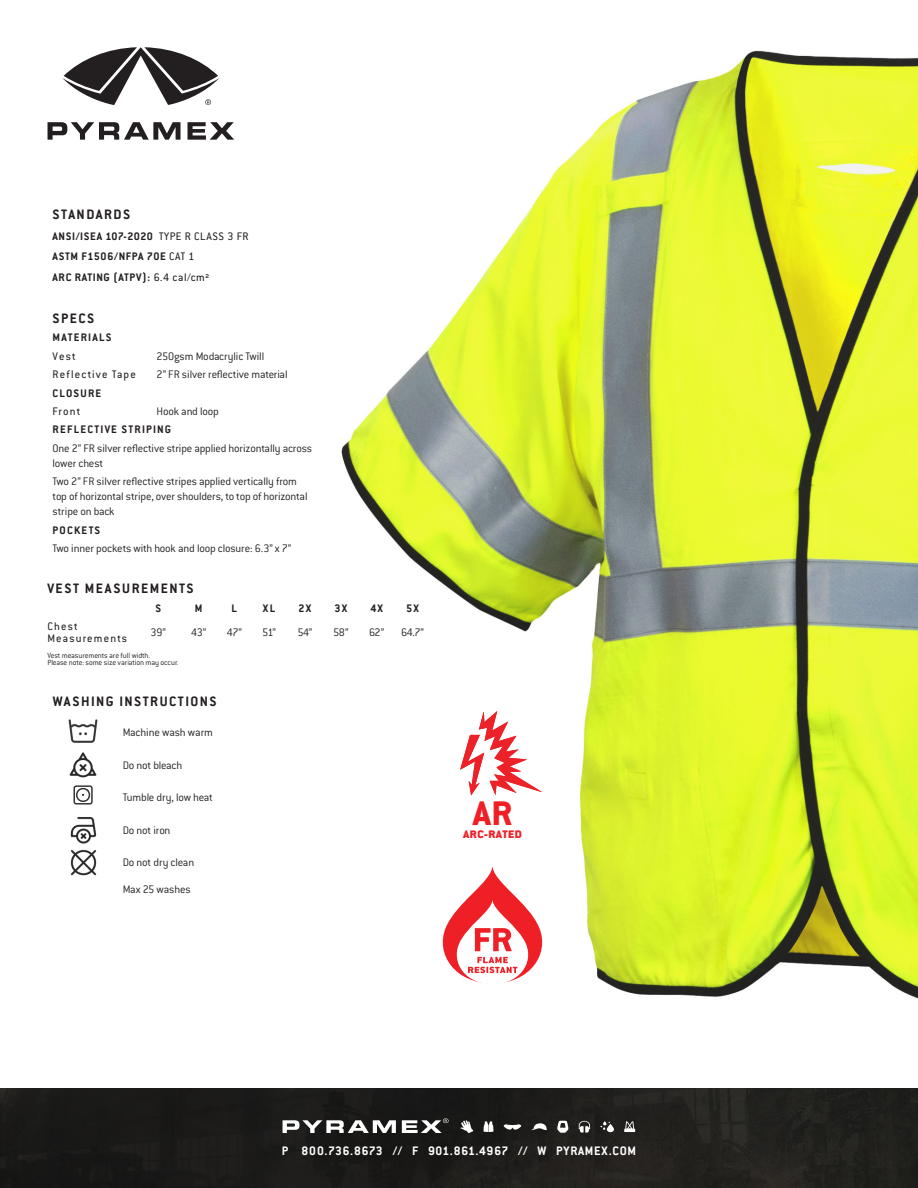
<style>
.page{position:relative;width:918px;height:1188px;background:#fff}
.page>*{position:absolute;margin:0;border:0;box-sizing:border-box;transform-origin:0 0}
.t1{font:800 37.5px "Conduit ITC Std";color:#ee2026}
.Part_No{font:700 15px "Conduit ITC Std";letter-spacing:.1em;color:#231f20}
.t2{font:700 13.5px "Conduit ITC Std";letter-spacing:.05em;color:#fff}
.Part_No-2{font:300 12px/15px "Conduit ITC Std";letter-spacing:-.015em;color:#231f20}
.Part_No-3{font:700 12px "Conduit ITC Std";letter-spacing:.05em;color:#231f20}
.Part_No-4{font:700 12px "Conduit ITC Std";letter-spacing:.09em;color:#231f20}
.Part_No-5{font:12px "Conduit ITC Std";letter-spacing:.1em;color:#231f20}
.t3{font:900 12px "Conduit ITC Std";letter-spacing:.05em;color:#ee2228}
.Part_No-6{font:300 8.25px "Conduit ITC Std";letter-spacing:-.015em;color:#231f20}
.s1{font-weight:400}
</style>
<div class="page">
<img style="left:47px;top:50px;width:871px;height:949px">
<svg style="left:48px;top:47px;width:186px;height:93px"></svg>
<svg style="left:140px;top:617px;width:293px;height:30px"></svg>
<img style="left:67px;top:716px;width:32px;height:63px">
<svg style="left:76px;top:787px;width:14px;height:16px"></svg>
<div style="left:74px;top:785px;width:19px;height:20px;border:1px solid #333232;border-radius:2px"></div>
<img style="left:68px;top:814px;width:30px;height:30px">
<img style="left:68px;top:847px;width:30px;height:30px">
<img style="left:0;top:1088px;width:918px;height:100px">
<svg style="left:624px;top:1121px;width:11px;height:11px"></svg>
<svg style="left:600px;top:1121px;width:14px;height:11px"></svg>
<svg style="left:460px;top:1120px;width:13px;height:13px"></svg>
<svg style="left:484px;top:1121px;width:9px;height:11px"></svg>
<svg style="left:579px;top:1121px;width:11px;height:12px"></svg>
<svg style="left:557px;top:1121px;width:12px;height:12px"></svg>
<svg style="left:504px;top:1124px;width:17px;height:6px"></svg>
<svg style="left:531px;top:1122px;width:16px;height:8px"></svg>
<svg style="left:283px;top:1118px;width:166px;height:15px"></svg>
<svg style="left:435px;top:865px;width:115px;height:119px"></svg>
<svg style="left:460px;top:711px;width:82px;height:84px"></svg>
<p class="Part_No" style="left:53px;top:205px;width:79px">STANDARDS</p>
<p class="Part_No-3" style="left:53px;top:229px;width:197px">ANSI/ISEA 107-2020 <span class="s1">TYPE R CLASS 3 FR</span></p>
<p class="Part_No-3" style="left:53px;top:249px;width:143px">ASTM F1506/NFPA 70E <span class="s1">CAT 1</span></p>
<p class="Part_No-3" style="left:53px;top:270px;width:158px">ARC RATING (ATPV): <span class="s1">6.4 cal/cm²</span></p>
<p class="Part_No" style="left:53px;top:309px;width:43px">SPECS</p>
<p class="Part_No-4" style="left:53px;top:330px;width:60px">MATERIALS</p>
<p class="Part_No-5" style="left:53px;top:349px;width:24px">Vest</p>
<p class="Part_No-2" style="left:157px;top:348px;width:109px">250gsm Modacrylic Twill</p>
<p class="Part_No-5" style="left:53px;top:367px;width:85px">Reflective Tape</p>
<p class="Part_No-2" style="left:157px;top:367px;width:133px">2” FR silver reflective material</p>
<p class="Part_No-4" style="left:53px;top:386px;width:50px">CLOSURE</p>
<p class="Part_No-5" style="left:53px;top:404px;width:29px">Front</p>
<p class="Part_No-2" style="left:157px;top:403px;width:64px">Hook and loop</p>
<p class="Part_No-4" style="left:53px;top:422px;width:120px">REFLECTIVE STRIPING</p>
<p class="Part_No-2" style="left:53px;top:440px;width:261px">One 2” FR silver reflective stripe applied horizontally across lower chest</p>
<p class="Part_No-2" style="left:53px;top:473px;width:256px">Two 2” FR silver reflective stripes applied vertically from top of horizontal stripe, over shoulders, to top of horizontal stripe on back</p>
<p class="Part_No-4" style="left:53px;top:523px;width:49px">POCKETS</p>
<p class="Part_No-2" style="left:53px;top:541px;width:240px">Two inner pockets with hook and loop closure: 6.3” x 7”</p>
<p class="Part_No" style="left:47px;top:579px;width:148px">VEST MEASUREMENTS</p>
<p class="Part_No-4" style="left:155px;top:601px;width:7px">S</p>
<p class="Part_No-4" style="left:195px;top:601px;width:9px">M</p>
<p class="Part_No-4" style="left:232px;top:601px;width:7px">L</p>
<p class="Part_No-4" style="left:263px;top:601px;width:14px">XL</p>
<p class="Part_No-4" style="left:299px;top:601px;width:14px">2X</p>
<p class="Part_No-4" style="left:334px;top:601px;width:14px">3X</p>
<p class="Part_No-4" style="left:370px;top:601px;width:14px">4X</p>
<p class="Part_No-4" style="left:406px;top:601px;width:14px">5X</p>
<p class="Part_No-5" style="left:47px;top:619px;width:31px">Chest</p>
<p class="Part_No-5" style="left:47px;top:631px;width:81px">Measurements</p>
<p class="Part_No-2" style="left:151px;top:624px;width:17px">39”</p>
<p class="Part_No-2" style="left:191px;top:624px;width:17px">43”</p>
<p class="Part_No-2" style="left:227px;top:624px;width:17px">47”</p>
<p class="Part_No-2" style="left:262px;top:624px;width:16px">51”</p>
<p class="Part_No-2" style="left:298px;top:624px;width:16px">54”</p>
<p class="Part_No-2" style="left:333px;top:624px;width:17px">58”</p>
<p class="Part_No-2" style="left:369px;top:624px;width:17px">62”</p>
<p class="Part_No-2" style="left:401px;top:624px;width:25px">64.7”</p>
<p class="Part_No-6" style="left:47px;top:650px;width:104px">Vest measurements are full width.</p>
<p class="Part_No-6" style="left:47px;top:658px;width:133px">Please note: some size variation may occur.</p>
<p class="Part_No" style="left:53px;top:692px;width:165px">WASHING INSTRUCTIONS</p>
<p class="Part_No-2" style="left:123px;top:724px;width:92px">Machine wash warm</p>
<p class="Part_No-2" style="left:123px;top:757px;width:61px">Do not bleach</p>
<p class="Part_No-2" style="left:123px;top:789px;width:92px">Tumble dry, low heat</p>
<p class="Part_No-2" style="left:123px;top:822px;width:49px">Do not iron</p>
<p class="Part_No-2" style="left:123px;top:855px;width:73px">Do not dry clean</p>
<p class="Part_No-2" style="left:123px;top:881px;width:69px">Max 25 washes</p>
<p class="t1" style="left:472px;top:791px;width:42px">AR</p>
<p class="t3" style="left:463px;top:828px;width:60px">ARC-RATED</p>
<p class="t2" style="left:282px;top:1143px;width:356px">P 800.736.8673 // F 901.861.4967 // W PYRAMEX.COM</p>
</div>
